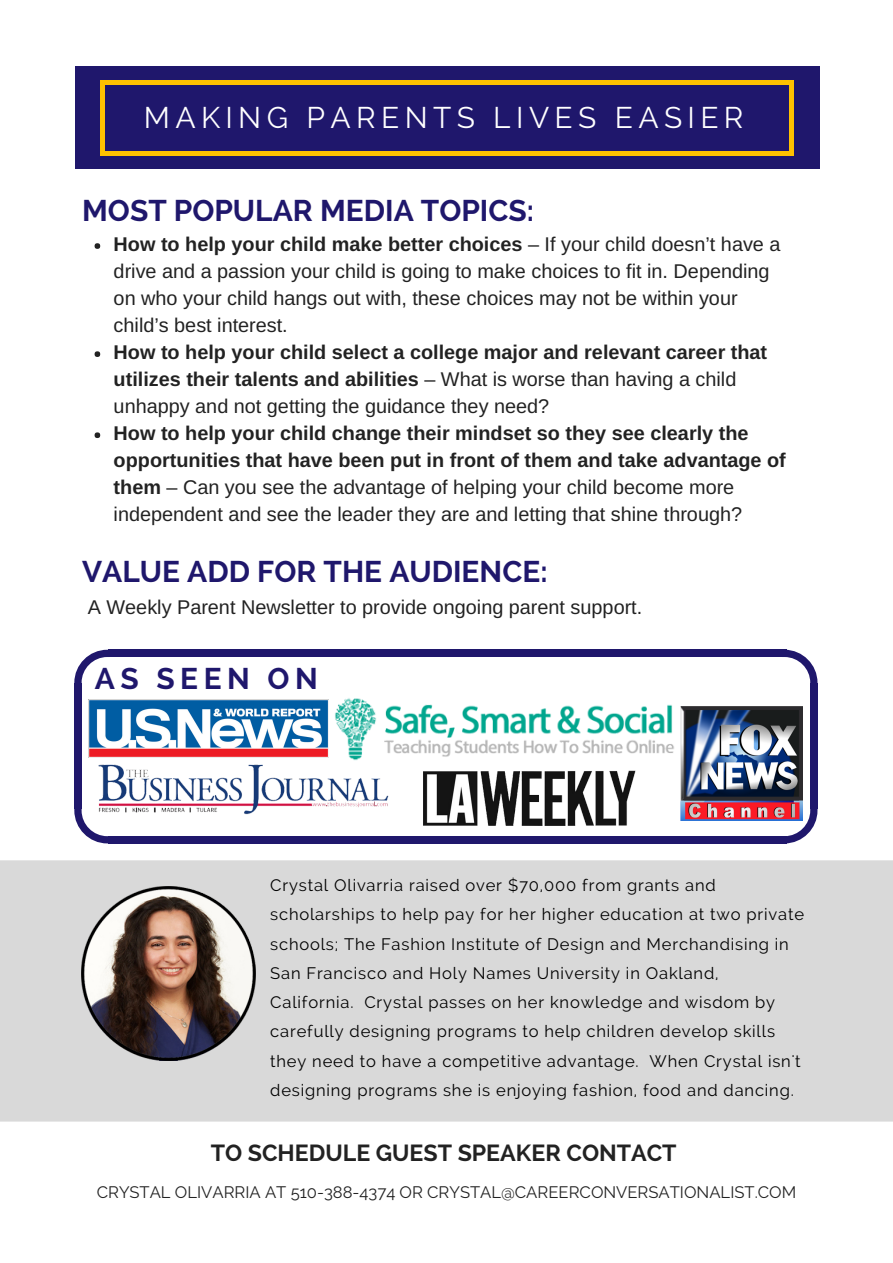
<style>
.page{position:relative;width:893px;height:1263px;background:#fff}
.page>*{position:absolute;margin:0;border:0;box-sizing:border-box;transform-origin:0 0}
.t1{font:700 29.85px "Raleway";color:#1f176c}
.t2{font:29.85px "Raleway";letter-spacing:.18em;color:#fff}
.t3{font:700 23.25px "Raleway";color:#222}
.t4{font:700 19.8px/27px "Arimo";color:#222}
.t5{font:19.8px/27px "Arimo";color:#222}
.t6{font:16.5px/29.2px "Raleway";letter-spacing:.05em;color:#000}
.t7{font:16.5px "Raleway";color:#222}
.s1{font-weight:700}
.s2{font-weight:400}
</style>
<div class="page">
<div style="left:75px;top:66px;width:745px;height:103px;background:#1f176c"></div>
<svg style="left:789px;top:152px;width:4px;height:4px"></svg>
<hr style="left:101px;top:85px;width:4px;height:67px;background:#ffc100">
<svg style="left:101px;top:152px;width:4px;height:4px"></svg>
<hr style="left:789px;top:85px;width:4px;height:67px;background:#ffc100">
<hr style="left:105px;top:152px;width:684px;height:4px;background:#ffc100">
<svg style="left:789px;top:80px;width:4px;height:5px"></svg>
<svg style="left:101px;top:80px;width:4px;height:5px"></svg>
<div style="left:105px;top:80px;width:684px;height:5px;background:#ffc100"></div>
<svg style="left:95px;top:243px;width:5px;height:6px"></svg>
<svg style="left:95px;top:351px;width:5px;height:6px"></svg>
<svg style="left:95px;top:432px;width:5px;height:6px"></svg>
<div style="left:0;top:860px;width:893px;height:261px;background:#d9d9d9"></div>
<svg style="left:74px;top:650px;width:34px;height:34px"></svg>
<svg style="left:785px;top:650px;width:32px;height:34px"></svg>
<div style="left:108px;top:650px;width:678px;height:7px;background:#1f176c"></div>
<div style="left:74px;top:684px;width:8px;height:125px;background:#1f176c"></div>
<div style="left:108px;top:836px;width:678px;height:7px;background:#1f176c"></div>
<svg style="left:74px;top:809px;width:34px;height:34px"></svg>
<div style="left:810px;top:684px;width:7px;height:125px;background:#1f176c"></div>
<svg style="left:786px;top:809px;width:31px;height:34px"></svg>
<img style="left:81px;top:886px;width:175px;height:175px">
<img style="left:89px;top:699px;width:240px;height:59px">
<img style="left:680px;top:706px;width:123px;height:115px">
<img style="left:335px;top:698px;width:350px;height:63px">
<img style="left:411px;top:747px;width:232px;height:97px">
<img style="left:88px;top:758px;width:307px;height:63px">
<h1 class="t2" style="left:144px;top:100px;width:601px">MAKING PARENTS LIVES EASIER</h1>
<h1 class="t1" style="left:82px;top:193px;width:453px">MOST POPULAR MEDIA TOPICS:</h1>
<p class="t5" style="left:114px;top:231px;width:668px"><span class="s1">How to help your child make better choices</span> – If your child doesn’t have a drive and a passion your child is going to make choices to fit in. Depending on who your child hangs out with, these choices may not be within your child’s best interest.</p>
<p class="t4" style="left:114px;top:339px;width:655px">How to help your child select a college major and relevant career that utilizes their talents and abilities <span class="s2">– What is worse than having a child unhappy and not getting the guidance they need?</span></p>
<p class="t4" style="left:114px;top:420px;width:674px">How to help your child change their mindset so they see clearly the opportunities that have been put in front of them and take advantage of them <span class="s2">– Can you see the advantage of helping your child become more independent and see the leader they are and letting that shine through?</span></p>
<h1 class="t1" style="left:82px;top:554px;width:467px">VALUE ADD FOR THE AUDIENCE:</h1>
<p class="t5" style="left:88px;top:593px;width:556px">A Weekly Parent Newsletter to provide ongoing parent support.</p>
<h1 class="t1" style="left:95px;top:661px;width:224px">AS SEEN ON</h1>
<p class="t6" style="left:270px;top:870px;width:535px">Crystal Olivarria raised over $70,000 from grants and scholarships to help pay for her higher education at two private schools; The Fashion Institute of Design and Merchandising in San Francisco and Holy Names University in Oakland, California. Crystal passes on her knowledge and wisdom by carefully designing programs to help children develop skills they need to have a competitive advantage. When Crystal isn't designing programs she is enjoying fashion, food and dancing.</p>
<h2 class="t3" style="left:211px;top:1139px;width:467px">TO SCHEDULE GUEST SPEAKER CONTACT</h2>
<p class="t7" style="left:97px;top:1182px;width:701px">CRYSTAL OLIVARRIA AT 510-388-4374 OR CRYSTAL@CAREERCONVERSATIONALIST.COM</p>
</div>
